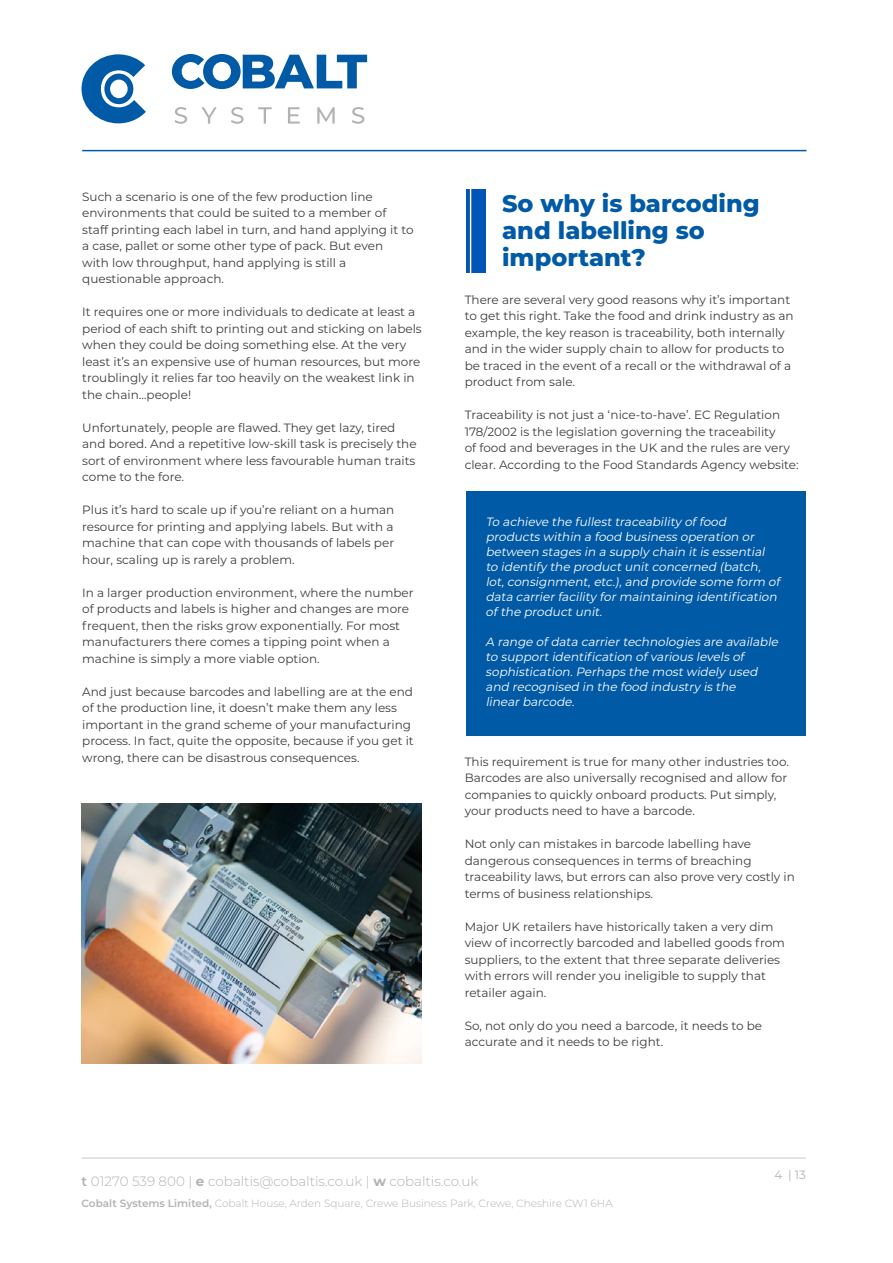
<style>
.page{position:relative;width:893px;height:1263px;background:#fff}
.page>*{position:absolute;margin:0;border:0;box-sizing:border-box;transform-origin:0 0}
.t1{font:800 24px/27px "Montserrat";color:#005aa6}
.t2{font:300 13.5px "Montserrat";color:#b1b3b2}
.t3{font:12px/16.5px "Montserrat";color:#3d3d3b}
.t4{font:italic 12px/15px "Montserrat";color:#fff}
.t5{font:12px "Montserrat";color:#b1b3b2}
.t6{font:300 10.5px "Montserrat";color:#b1b3b2}
.s1{font-weight:600}
.s2{font-weight:700}
</style>
<div class="page">
<hr style="left:82px;top:150px;width:724px;height:1px;background:#005aa6">
<hr style="left:81px;top:1157px;width:725px;height:2px;background:#b1b3b2">
<svg style="left:175px;top:107px;width:12px;height:17px"></svg>
<svg style="left:201px;top:107px;width:16px;height:17px"></svg>
<svg style="left:231px;top:107px;width:13px;height:17px"></svg>
<svg style="left:258px;top:107px;width:14px;height:17px"></svg>
<svg style="left:288px;top:107px;width:12px;height:17px"></svg>
<svg style="left:317px;top:107px;width:18px;height:17px"></svg>
<svg style="left:352px;top:107px;width:12px;height:17px"></svg>
<svg style="left:172px;top:54px;width:195px;height:35px"></svg>
<svg style="left:81px;top:54px;width:65px;height:69px"></svg>
<img style="left:466px;top:189px;width:20px;height:83px">
<img style="left:81px;top:804px;width:341px;height:259px">
<div style="left:466px;top:491px;width:340px;height:245px;background:#005aa6"></div>
<p class="t3" style="left:82px;top:188px;width:333px">Such a scenario is one of the few production line environments that could be suited to a member of staff printing each label in turn, and hand applying it to a case, pallet or some other type of pack. But even<br>with low throughput, hand applying is still a questionable approach.</p>
<p class="t3" style="left:82px;top:303px;width:341px">It requires one or more individuals to dedicate at least a period of each shift to printing out and sticking on labels when they could be doing something else. At the very least it’s an expensive use of human resources, but more troublingly it relies far too heavily on the weakest link in the chain…people!</p>
<p class="t3" style="left:82px;top:419px;width:336px">Unfortunately, people are flawed. They get lazy, tired and bored. And a repetitive low-skill task is precisely the sort of environment where less favourable human traits come to the fore.</p>
<p class="t3" style="left:82px;top:501px;width:314px;text-align:justify">Plus it’s hard to scale up if you’re reliant on a human resource for printing and applying labels. But with a machine that can cope with thousands of labels per hour, scaling up is rarely a problem.</p>
<p class="t3" style="left:82px;top:584px;width:333px">In a larger production environment, where the number of products and labels is higher and changes are more frequent, then the risks grow exponentially. For most manufacturers there comes a tipping point when a machine is simply a more viable option.</p>
<p class="t3" style="left:82px;top:683px;width:333px">And just because barcodes and labelling are at the end of the production line, it doesn’t make them any less important in the grand scheme of your manufacturing process. In fact, quite the opposite, because if you get it wrong, there can be disastrous consequences.</p>
<h1 class="t1" style="left:502px;top:189px;width:259px">So why is barcoding and labelling so important?</h1>
<p class="t3" style="left:465px;top:291px;width:331px">There are several very good reasons why it’s important to get this right. Take the food and drink industry as an example, the key reason is traceability, both internally and in the wider supply chain to allow for products to be traced in the event of a recall or the withdrawal of a product from sale.</p>
<p class="t3" style="left:465px;top:406px;width:336px">Traceability is not just a ‘nice-to-have’. EC Regulation 178/2002 is the legislation governing the traceability<br>of food and beverages in the UK and the rules are very clear. According to the Food Standards Agency website:</p>
<p class="t4" style="left:486px;top:514px;width:298px">To achieve the fullesttraceability offood products within a food business operation or between stages in a supply chain itis essential to identify the productunitconcerned (batch, lot,consignment,etc.),and provide some form of data carrierfacility formaintaining identification ofthe productunit.</p>
<p class="t4" style="left:486px;top:634px;width:297px">A range ofdata carriertechnologies are available to supportidentification ofvarious levels of sophistication.Perhaps the mostwidely used and recognised in the food industry is the linearbarcode.</p>
<p class="t3" style="left:465px;top:753px;width:326px">This requirement is true for many other industries too.<br>Barcodes are also universally recognised and allow for companies to quickly onboard products. Put simply, your products need to have a barcode.</p>
<p class="t3" style="left:465px;top:835px;width:332px">Not only can mistakes in barcode labelling have dangerous consequences in terms of breaching traceability laws, but errors can also prove very costly in terms of business relationships.</p>
<p class="t3" style="left:465px;top:918px;width:322px">Major UK retailers have historically taken a very dim view of incorrectly barcoded and labelled goods from suppliers, to the extent that three separate deliveries with errors will render you ineligible to supply that retailer again.</p>
<p class="t3" style="left:465px;top:1017px;width:299px">So, not only do you need a barcode, it needs to be accurate and it needs to be right.</p>
<p class="t2" style="left:81px;top:1171px;width:398px"><span class="s1">t</span> 01270 539 800 | <span class="s2">e</span> cobaltis@cobaltis.co.uk | <span class="s2">w</span> cobaltis.co.uk</p>
<p class="t6" style="left:81px;top:1196px;width:533px"><span class="s1">Cobalt Systems Limited,</span> Cobalt House, Arden Square, Crewe Business Park, Crewe, Cheshire CW1 6HA</p>
<p class="t5" style="left:774px;top:1166px;width:33px">4 | 13</p>
</div>
